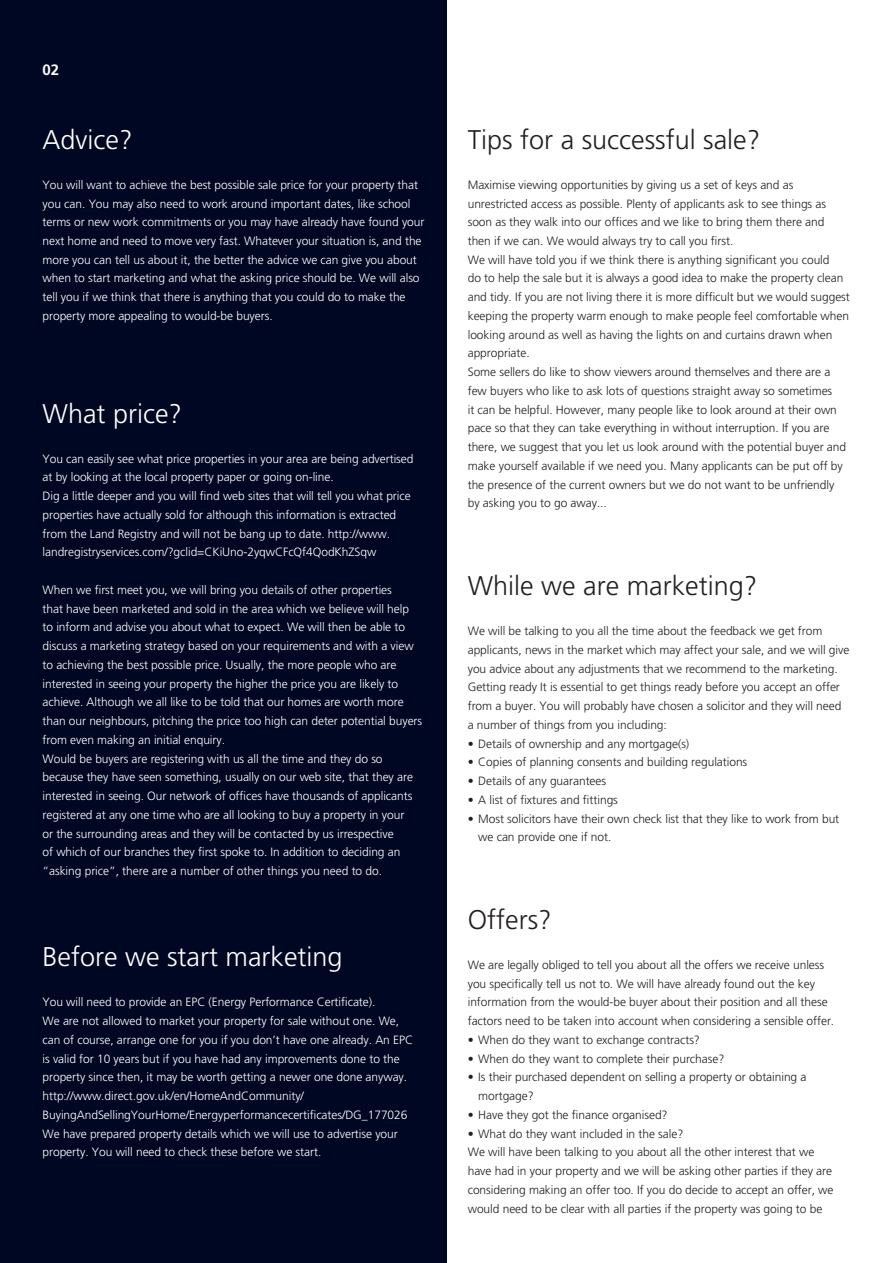
<style>
.page{position:relative;width:893px;height:1263px;background:#fff}
.page>*{position:absolute;margin:0;border:0;box-sizing:border-box;transform-origin:0 0}
.t1{font:300 27px "Frutiger";color:#231f20}
.t2{font:300 27px "Frutiger";color:#fff}
.t3{font:700 15px "Frutiger";color:#fff}
.t4{font:300 12px/18.8px "Frutiger";letter-spacing:-.005em;color:#fff}
.t5{font:300 12px/18.8px "Frutiger";letter-spacing:-.005em;color:#231f20}
</style>
<div class="page">
<div style="left:0;top:0;width:446px;height:1263px;background:#000723"></div>
<p class="t3" style="left:43px;top:61px;width:18px">02</p>
<h1 class="t2" style="left:43px;top:124px;width:91px">Advice?</h1>
<p class="t4" style="left:43px;top:175px;width:383px">You will want to achieve the best possible sale price for your property that you can. You may also need to work around important dates, like school terms or new work commitments or you may have already have found your next home and need to move very fast. Whatever your situation is, and the more you can tell us about it, the better the advice we can give you about when to start marketing and what the asking price should be. We will also tell you if we think that there is anything that you could do to make the property more appealing to would-be buyers.</p>
<h1 class="t2" style="left:43px;top:398px;width:141px">What price?</h1>
<p class="t4" style="left:43px;top:449px;width:372px">You can easily see what price properties in your area are being advertised at by looking at the local property paper or going on-line.<br>Dig a little deeper and you will find web sites that will tell you what price properties have actually sold for although this information is extracted from the Land Registry and will not be bang up to date. http://www. landregistryservices.com/?gclid=CKiUno-2yqwCFcQf4QodKhZSqw</p>
<p class="t4" style="left:43px;top:580px;width:381px">When we first meet you, we will bring you details of other properties<br>that have been marketed and sold in the area which we believe will help to inform and advise you about what to expect. We will then be able to discuss a marketing strategy based on your requirements and with a view to achieving the best possible price. Usually, the more people who are interested in seeing your property the higher the price you are likely to achieve. Although we all like to be told that our homes are worth more than our neighbours, pitching the price too high can deter potential buyers from even making an initial enquiry.<br>Would be buyers are registering with us all the time and they do so because they have seen something, usually on our web site, that they are interested in seeing. Our network of offices have thousands of applicants registered at any one time who are all looking to buy a property in your<br>or the surrounding areas and they will be contacted by us irrespective<br>of which of our branches they first spoke to. In addition to deciding an “asking price”, there are a number of other things you need to do.</p>
<h1 class="t2" style="left:43px;top:942px;width:301px">Before we start marketing</h1>
<p class="t4" style="left:43px;top:993px;width:372px">You will need to provide an EPC (Energy Performance Certificate).<br>We are not allowed to market your property for sale without one. We, can of course, arrange one for you if you don’t have one already. An EPC is valid for 10 years but if you have had any improvements done to the property since then, it may be worth getting a newer one done anyway. http://www.direct.gov.uk/en/HomeAndCommunity/ BuyingAndSellingYourHome/Energyperformancecertificates/DG_177026<br>We have prepared property details which we will use to advertise your property. You will need to check these before we start.</p>
<h1 class="t1" style="left:468px;top:124px;width:294px">Tips for a successful sale?</h1>
<p class="t5" style="left:468px;top:175px;width:384px">Maximise viewing opportunities by giving us a set of keys and as unrestricted access as possible. Plenty of applicants ask to see things as soon as they walk into our offices and we like to bring them there and then if we can. We would always try to call you first.<br>We will have told you if we think there is anything significant you could<br>do to help the sale but it is always a good idea to make the property clean and tidy. If you are not living there it is more difficult but we would suggest keeping the property warm enough to make people feel comfortable when looking around as well as having the lights on and curtains drawn when appropriate.<br>Some sellers do like to show viewers around themselves and there are a few buyers who like to ask lots of questions straight away so sometimes<br>it can be helpful. However, many people like to look around at their own pace so that they can take everything in without interruption. If you are there, we suggest that you let us look around with the potential buyer and make yourself available if we need you. Many applicants can be put off by the presence of the current owners but we do not want to be unfriendly<br>by asking you to go away...</p>
<h1 class="t1" style="left:468px;top:570px;width:291px">While we are marketing?</h1>
<p class="t5" style="left:468px;top:621px;width:383px">We will be talking to you all the time about the feedback we get from applicants, news in the market which may affect your sale, and we will give you advice about any adjustments that we recommend to the marketing.<br>Getting ready It is essential to get things ready before you accept an offer from a buyer. You will probably have chosen a solicitor and they will need a number of things from you including:</p>
<p class="t5" style="left:468px;top:734px;width:223px">• Details of ownership and any mortgage(s)</p>
<p class="t5" style="left:468px;top:753px;width:281px">• Copies of planning consents and building regulations</p>
<p class="t5" style="left:468px;top:771px;width:140px">• Details of any guarantees</p>
<p class="t5" style="left:468px;top:790px;width:152px">• A list of fixtures and fittings</p>
<p class="t5" style="left:478px;top:809px;width:363px;text-indent:-10px">• Most solicitors have their own check list that they like to work from but we can provide one if not.</p>
<h1 class="t1" style="left:468px;top:904px;width:85px">Offers?</h1>
<p class="t5" style="left:468px;top:955px;width:368px">We are legally obliged to tell you about all the offers we receive unless you specifically tell us not to. We will have already found out the key information from the would-be buyer about their position and all these factors need to be taken into account when considering a sensible offer.</p>
<p class="t5" style="left:468px;top:1030px;width:234px">• When do they want to exchange contracts?</p>
<p class="t5" style="left:468px;top:1049px;width:258px">• When do they want to complete their purchase?</p>
<p class="t5" style="left:478px;top:1068px;width:330px;text-indent:-10px">• Is their purchased dependent on selling a property or obtaining a mortgage?</p>
<p class="t5" style="left:468px;top:1105px;width:201px">• Have they got the finance organised?</p>
<p class="t5" style="left:468px;top:1124px;width:367px">• What do they want included in the sale?<br>We will have been talking to you about all the other interest that we have had in your property and we will be asking other parties if they are considering making an offer too. If you do decide to accept an offer, we would need to be clear with all parties if the property was going to be</p>
</div>
